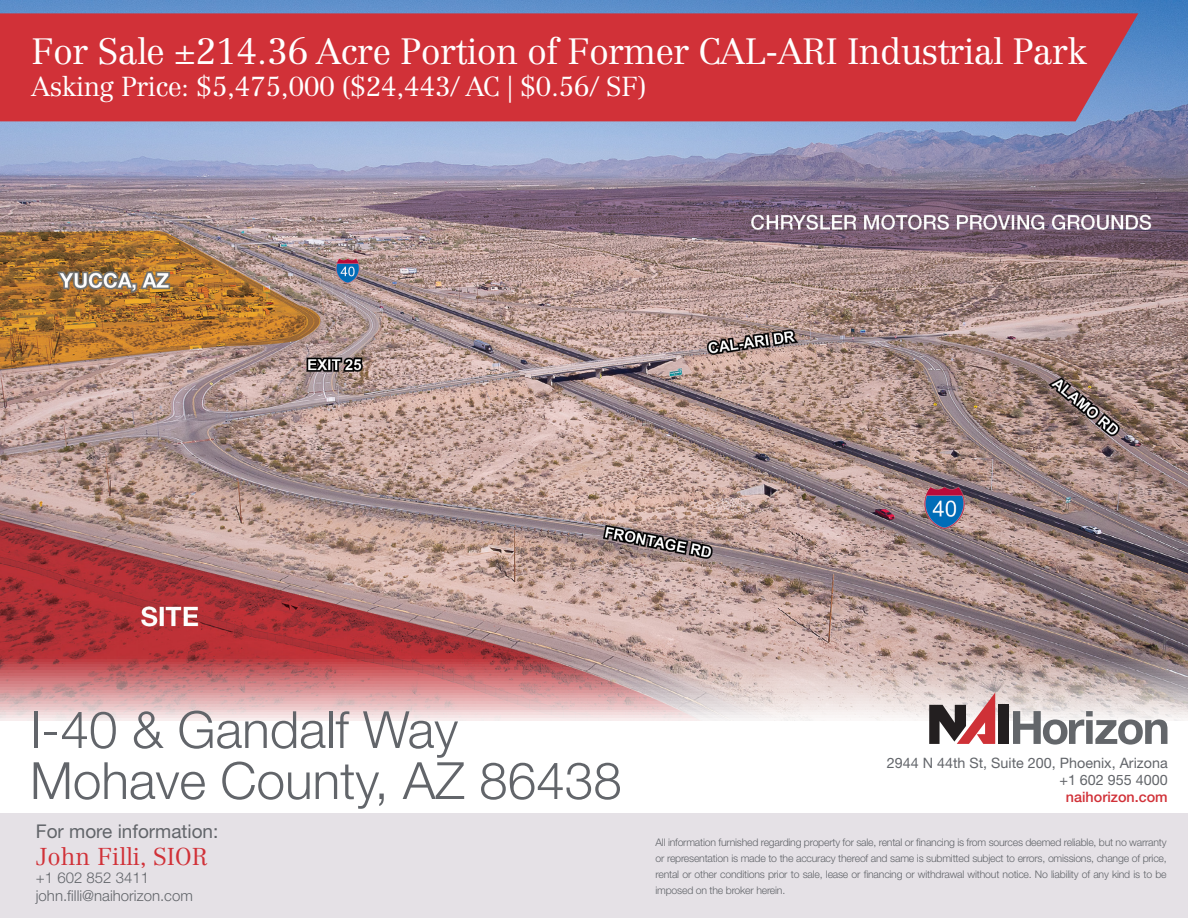
<style>
.page{position:relative;width:1188px;height:918px;background:#fff}
.page>*{position:absolute;margin:0;border:0;box-sizing:border-box;transform-origin:0 0}
.t1{font:300 51.3px "Helvetica Neue LT Std";color:#62656a}
.t2{font:300 36px "Centennial LT Std";letter-spacing:-.02em;color:#fff}
.t3{font:300 27px "Centennial LT Std";letter-spacing:-.02em;color:#fff}
.t4{font:300 24px "Centennial LT Std";color:#d13138}
.t5{font:18.9px "Helvetica Neue LT Std";color:#62656a}
.t6{font:300 15px "Helvetica Neue LT Std";color:#62656a}
.t7{font:14.4px "Helvetica Neue LT Std";color:#62656a}
.t8{font:500 14.4px "Helvetica Neue LT Std";color:#d13138}
.t9{font:300 10.5px/15.9px "Helvetica Neue LT Std";letter-spacing:-.02em;color:#62656a;text-align:justify}
</style>
<div class="page">
<img style="left:0;top:0;width:1188px;height:720px">
<div style="left:0;top:13px;width:1138px;height:108px;background:#d13138"></div>
<div style="left:0;top:813px;width:1188px;height:105px;background:#e5e1e6"></div>
<div style="left:999px;top:705px;width:10px;height:39px;background:#231f20"></div>
<svg style="left:929px;top:692px;width:66px;height:52px;background:#aa7e7f"></svg>
<svg style="left:1013px;top:711px;width:154px;height:34px"></svg>
<p class="t2" style="left:31px;top:30px;width:1058px">For Sale ±214.36 Acre Portion of Former CAL-ARI Industrial Park</p>
<p class="t3" style="left:31px;top:71px;width:616px">Asking Price: $5,475,000 ($24,443/ AC | $0.56/ SF)</p>
<p class="t1" style="left:30px;top:698px;width:430px">I-40 &amp; Gandalf Way</p>
<p class="t1" style="left:30px;top:749px;width:593px">Mohave County, AZ 86438</p>
<p class="t5" style="left:36px;top:820px;width:184px">For more information:</p>
<p class="t4" style="left:36px;top:842px;width:173px">John Filli, SIOR</p>
<p class="t6" style="left:36px;top:868px;width:115px">+1 602 852 3411</p>
<p class="t6" style="left:36px;top:886px;width:159px">john.filli@naihorizon.com</p>
<p class="t7" style="left:887px;top:754px;width:282px">2944 N 44th St, Suite 200, Phoenix, Arizona</p>
<p class="t7" style="left:1059px;top:771px;width:110px">+1 602 955 4000</p>
<p class="t8" style="left:1066px;top:789px;width:103px">naihorizon.com</p>
<p class="t9" style="left:656px;top:834px;width:513px">All information furnished regarding property for sale, rental or financing is from sources deemed reliable, but no warranty or representation is made to the accuracy thereof and same is submitted subject to errors, omissions, change of price, rental or other conditions prior to sale, lease or financing or withdrawal without notice. No liability of any kind is to be imposed on the broker herein.</p>
</div>
